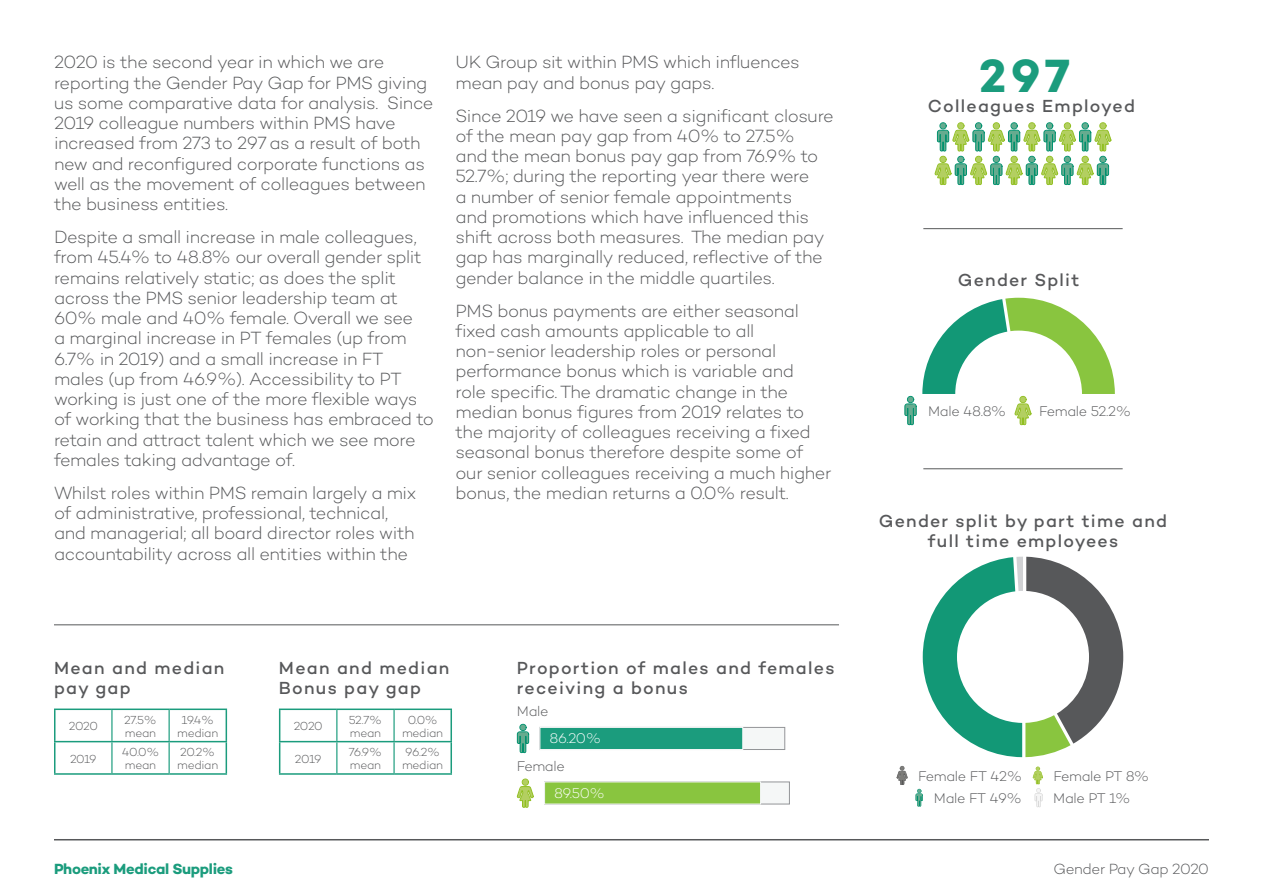
<style>
.page{position:relative;width:1263px;height:893px;background:#fff}
.page>*{position:absolute;margin:0;border:0;box-sizing:border-box;transform-origin:0 0}
.t1{font:700 47.4px "Campton";color:#1b9c7d}
.t2{font:300 18px/20.2px "Campton";letter-spacing:-.025em;color:#57585a}
.t3{font:500 17.85px/20.1px "Campton";letter-spacing:.07em;color:#57585a}
.t4{font:700 15px "Campton";letter-spacing:-.02em;color:#1b9c7d}
.t5{font:300 15px "Campton";letter-spacing:-.03em;color:#57585a}
.t6{font:300 14.25px "Campton";letter-spacing:-.02em;color:#57585a}
.t7{font:300 14.25px "Campton";letter-spacing:-.03em;color:#fff}
.t8{font:300 11.85px "Campton";letter-spacing:-.03em;color:#57585a}
</style>
<div class="page">
<hr style="left:54px;top:839px;width:1155px;height:1px;background:#57585a">
<hr style="left:54px;top:625px;width:785px;height:1px;background:#57585a">
<svg style="left:56px;top:710px;width:170px;height:63px"></svg>
<hr style="left:111px;top:710px;width:2px;height:31px;background:#1b9c7d">
<hr style="left:169px;top:710px;width:1px;height:31px;background:#1b9c7d">
<hr style="left:111px;top:742px;width:2px;height:31px;background:#1b9c7d">
<hr style="left:169px;top:742px;width:1px;height:31px;background:#1b9c7d">
<hr style="left:54px;top:708px;width:58px;height:2px;background:#1b9c7d">
<hr style="left:54px;top:710px;width:2px;height:31px;background:#1b9c7d">
<hr style="left:112px;top:708px;width:57px;height:2px;background:#1b9c7d">
<hr style="left:169px;top:708px;width:58px;height:2px;background:#1b9c7d">
<hr style="left:226px;top:710px;width:1px;height:31px;background:#1b9c7d">
<hr style="left:54px;top:741px;width:58px;height:1px;background:#1b9c7d">
<hr style="left:54px;top:742px;width:2px;height:31px;background:#1b9c7d">
<hr style="left:112px;top:741px;width:57px;height:1px;background:#1b9c7d">
<hr style="left:169px;top:741px;width:58px;height:1px;background:#1b9c7d">
<hr style="left:226px;top:742px;width:1px;height:31px;background:#1b9c7d">
<hr style="left:54px;top:773px;width:58px;height:2px;background:#1b9c7d">
<hr style="left:112px;top:773px;width:57px;height:2px;background:#1b9c7d">
<hr style="left:169px;top:773px;width:58px;height:2px;background:#1b9c7d">
<svg style="left:280px;top:710px;width:56px;height:63px"></svg>
<hr style="left:336px;top:710px;width:1px;height:31px;background:#1b9c7d">
<hr style="left:393px;top:710px;width:2px;height:31px;background:#1b9c7d">
<hr style="left:336px;top:742px;width:1px;height:31px;background:#1b9c7d">
<hr style="left:393px;top:742px;width:2px;height:31px;background:#1b9c7d">
<hr style="left:279px;top:708px;width:58px;height:2px;background:#1b9c7d">
<hr style="left:279px;top:710px;width:1px;height:31px;background:#1b9c7d">
<hr style="left:337px;top:708px;width:57px;height:2px;background:#1b9c7d">
<hr style="left:394px;top:708px;width:58px;height:2px;background:#1b9c7d">
<hr style="left:450px;top:710px;width:2px;height:31px;background:#1b9c7d">
<hr style="left:279px;top:741px;width:58px;height:1px;background:#1b9c7d">
<hr style="left:279px;top:742px;width:1px;height:31px;background:#1b9c7d">
<hr style="left:337px;top:741px;width:57px;height:1px;background:#1b9c7d">
<hr style="left:394px;top:741px;width:58px;height:1px;background:#1b9c7d">
<hr style="left:450px;top:742px;width:2px;height:31px;background:#1b9c7d">
<hr style="left:279px;top:773px;width:58px;height:2px;background:#1b9c7d">
<hr style="left:337px;top:773px;width:57px;height:2px;background:#1b9c7d">
<hr style="left:394px;top:773px;width:58px;height:2px;background:#1b9c7d">
<div style="left:540px;top:727px;width:245px;height:23px;background:#f5f7f7;border:1px solid #939598"></div>
<div style="left:540px;top:727px;width:203px;height:23px;background:#1b9c7d;border:1px solid #f5f7f7"></div>
<div style="left:544px;top:782px;width:245px;height:22px;background:#f5f7f7;border:1px solid #939598"></div>
<div style="left:544px;top:782px;width:217px;height:22px;background:#89c53f"></div>
<hr style="left:923px;top:228px;width:200px;height:1px;background:#57585a">
<hr style="left:923px;top:468px;width:200px;height:1px;background:#57585a">
<svg style="left:517px;top:724px;width:12px;height:29px"></svg>
<svg style="left:517px;top:778px;width:17px;height:30px"></svg>
<svg style="left:904px;top:298px;width:211px;height:127px"></svg>
<svg style="left:934px;top:122px;width:177px;height:63px"></svg>
<svg style="left:915px;top:789px;width:8px;height:18px"></svg>
<svg style="left:897px;top:766px;width:11px;height:19px"></svg>
<svg style="left:1033px;top:766px;width:10px;height:41px"></svg>
<svg style="left:923px;top:557px;width:200px;height:200px"></svg>
<p class="t2" style="left:54px;top:52px;width:381px">2020 is the second year in which we are reporting the Gender Pay Gap for PMS giving us some comparative data for analysis. Since 2019 colleague numbers within PMS have increased from 273 to 297 as a result of both new and reconfigured corporate functions as well as the movement of colleagues between the business entities.</p>
<p class="t2" style="left:54px;top:227px;width:381px">Despite a small increase in male colleagues, from 45.4% to 48.8% our overall gender split remains relatively static; as does the split across the PMS senior leadership team at 60% male and 40% female. Overall we see<br>a marginal increase in PT females (up from 6.7% in 2019) and a small increase in FT males (up from 46.9%). Accessibility to PT working is just one of the more flexible ways of working that the business has embraced to retain and attract talent which we see more females taking advantage of.</p>
<p class="t2" style="left:54px;top:482px;width:364px">Whilst roles within PMS remain largely a mix of administrative, professional, technical, and managerial; all board director roles with accountability across all entities within the</p>
<p class="t2" style="left:455px;top:52px;width:346px">UK Group sit within PMS which influences mean pay and bonus pay gaps.</p>
<p class="t2" style="left:455px;top:105px;width:380px">Since 2019 we have seen a significant closure of the mean pay gap from 40% to 27.5%<br>and the mean bonus pay gap from 76.9% to 52.7%; during the reporting year there were<br>a number of senior female appointments<br>and promotions which have influenced this shift across both measures. The median pay gap has marginally reduced, reflective of the gender balance in the middle quartiles.</p>
<p class="t2" style="left:455px;top:300px;width:377px">PMS bonus payments are either seasonal fixed cash amounts applicable to all non-senior leadership roles or personal performance bonus which is variable and<br>role specific. The dramatic change in the median bonus figures from 2019 relates to the majority of colleagues receiving a fixed seasonal bonus therefore despite some of our senior colleagues receiving a much higher bonus, the median returns a 0.0% result.</p>
<p class="t3" style="left:54px;top:658px;width:172px">Mean and median pay gap</p>
<p class="t8" style="left:69px;top:719px;width:31px">2020</p>
<p class="t8" style="left:124px;top:712px;width:34px">27.5%</p>
<p class="t8" style="left:125px;top:725px;width:33px">mean</p>
<p class="t8" style="left:182px;top:712px;width:34px">19.4%</p>
<p class="t8" style="left:177px;top:725px;width:42px">median</p>
<p class="t3" style="left:279px;top:658px;width:172px">Mean and median<br>Bonus pay gap</p>
<p class="t8" style="left:294px;top:719px;width:31px">2020</p>
<p class="t8" style="left:349px;top:712px;width:35px">52.7%</p>
<p class="t8" style="left:350px;top:725px;width:33px">mean</p>
<p class="t8" style="left:408px;top:712px;width:31px">0.0%</p>
<p class="t8" style="left:402px;top:725px;width:42px">median</p>
<p class="t3" style="left:517px;top:658px;width:319px">Proportion of males and females receiving a bonus</p>
<p class="t6" style="left:517px;top:702px;width:33px">Male</p>
<p class="t7" style="left:549px;top:730px;width:53px">86.20%</p>
<p class="t8" style="left:70px;top:751px;width:28px">2019</p>
<p class="t8" style="left:122px;top:744px;width:39px">40.0%</p>
<p class="t8" style="left:125px;top:758px;width:33px">mean</p>
<p class="t8" style="left:180px;top:744px;width:36px">20.2%</p>
<p class="t8" style="left:177px;top:758px;width:42px">median</p>
<p class="t8" style="left:295px;top:751px;width:28px">2019</p>
<p class="t8" style="left:349px;top:744px;width:35px">76.9%</p>
<p class="t8" style="left:350px;top:758px;width:33px">mean</p>
<p class="t8" style="left:405px;top:744px;width:36px">96.2%</p>
<p class="t8" style="left:402px;top:758px;width:42px">median</p>
<p class="t6" style="left:517px;top:757px;width:50px">Female</p>
<p class="t7" style="left:554px;top:784px;width:52px">89.50%</p>
<p class="t4" style="left:54px;top:859px;width:180px">Phoenix Medical Supplies</p>
<p class="t1" style="left:979px;top:46px;width:92px">297</p>
<p class="t3" style="left:928px;top:95px;width:209px">Colleagues Employed</p>
<p class="t3" style="left:958px;top:270px;width:123px">Gender Split</p>
<p class="t6" style="left:928px;top:403px;width:80px">Male 48.8%</p>
<p class="t6" style="left:1039px;top:403px;width:93px">Female 52.2%</p>
<p class="t3" style="left:879px;top:510px;width:290px;text-align:center">Gender split by part time and full time employees</p>
<p class="t6" style="left:918px;top:767px;width:105px">Female FT 42%</p>
<p class="t6" style="left:1054px;top:767px;width:97px">Female PT 8%</p>
<p class="t6" style="left:934px;top:790px;width:90px">Male FT 49%</p>
<p class="t6" style="left:1053px;top:790px;width:79px">Male PT 1%</p>
<p class="t5" style="left:1053px;top:859px;width:157px">Gender Pay Gap 2020</p>
</div>
